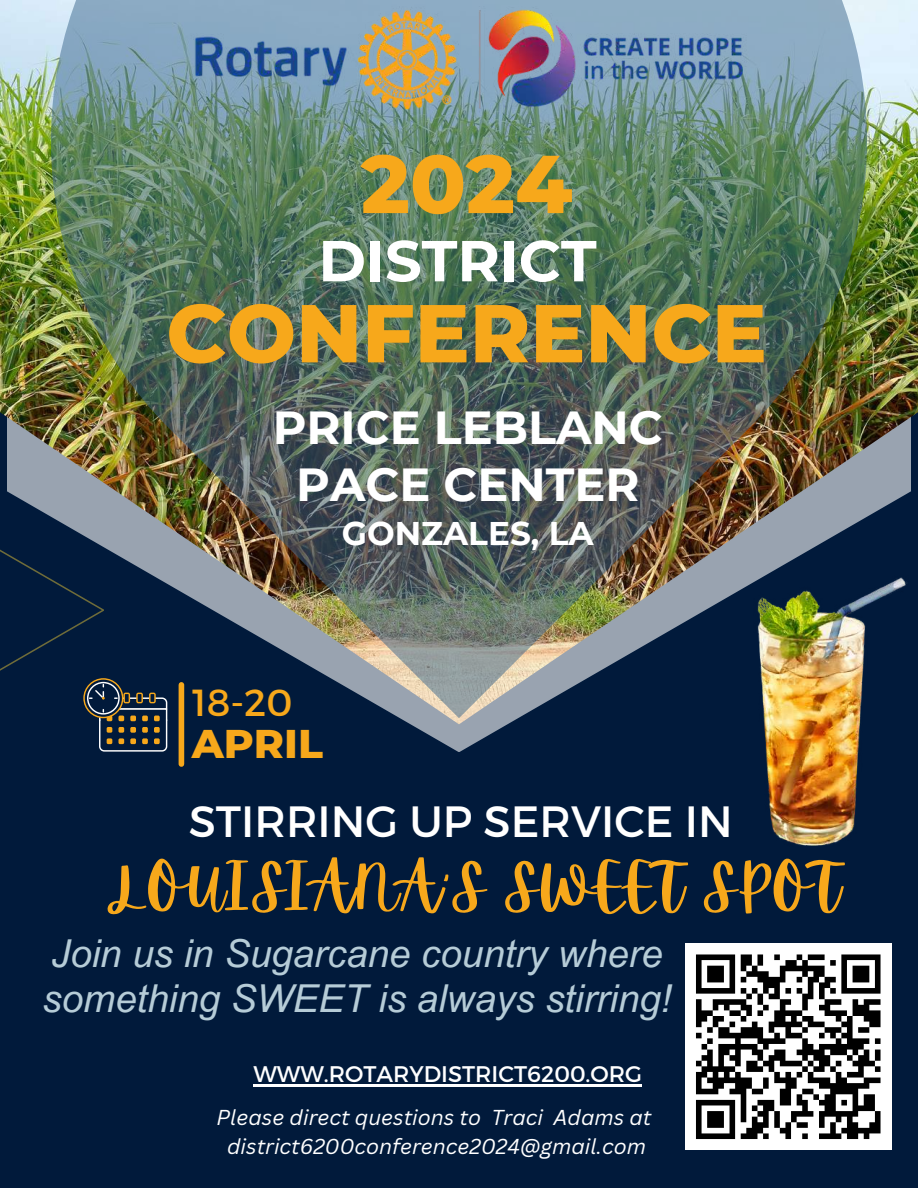
<style>
.page{position:relative;width:918px;height:1188px;background:#011a3b}
.page>*{position:absolute;margin:0;border:0;box-sizing:border-box;transform-origin:0 0}
.t1{font:800 81.9px/149.2px "Montserrat";color:#f7a81b;text-align:center}
.t2{font:60.9px "Apricots";color:#f7a81b}
.t3{font:700 57.75px "Montserrat";color:#fff}
.t4{font:700 46.2px/57.3px "Montserrat";color:#fff;text-align:center}
.t5{font:43.8px "Montserrat";color:#fff}
.t6{font:800 40.95px "Montserrat";color:#f7a81b}
.t7{font:italic 38.55px/45px "Arial MT Pro";color:#b6ccd7}
.t8{font:37.65px "Montserrat";color:#f7a81b}
.t9{font:700 32.7px "Montserrat";color:#fff}
.t10{font:22.65px "Montserrat";color:#fff}
.t11{font:italic 21px/29.2px "Canva Sans";color:#fff;text-align:center}
</style>
<div class="page">
<img style="left:0;top:0;width:918px;height:724px">
<img style="left:11px;top:0;width:896px;height:718px">
<div style="left:179px;top:685px;width:5px;height:79px;background:#f7a81b"></div>
<svg style="left:0;top:546px;width:168px;height:205px"></svg>
<img style="left:158px;top:0;width:599px;height:145px">
<img style="left:667px;top:558px;width:251px;height:288px">
<hr style="left:254px;top:1084px;width:388px;height:2px;background:#fff">
<div style="left:685px;top:943px;width:207px;height:207px;background:#fff"></div>
<svg style="left:696px;top:954px;width:185px;height:186px"></svg>
<h1 class="t1" style="left:166px;top:109px;width:602px">2024<br>CONFERENCE</h1>
<h3 class="t3" style="left:318px;top:225px;width:280px">DISTRICT</h3>
<h3 class="t4" style="left:273px;top:398px;width:392px">PRICE LEBLANC<br>PACE CENTER</h3>
<h3 class="t9" style="left:342px;top:513px;width:253px">GONZALES, LA</h3>
<h3 class="t8" style="left:192px;top:678px;width:102px">18-20</h3>
<h3 class="t6" style="left:192px;top:718px;width:133px">APRIL</h3>
<h3 class="t5" style="left:189px;top:793px;width:546px">STIRRING UP SERVICE IN</h3>
<h2 class="t2" style="left:111px;top:852px;width:731px">LOUISIANA’S SWEET SPOT</h2>
<h3 class="t7" style="left:43px;top:936px;width:630px">Join us in Sugarcane country where something SWEET is always stirring!</h3>
<p class="t10" style="left:254px;top:1059px;width:390px">WWW.ROTARYDISTRICT6200.ORG</p>
<p class="t11" style="left:217px;top:1102px;width:436px">Please direct questions to Traci Adams at district6200conference2024@gmail.com</p>
</div>
